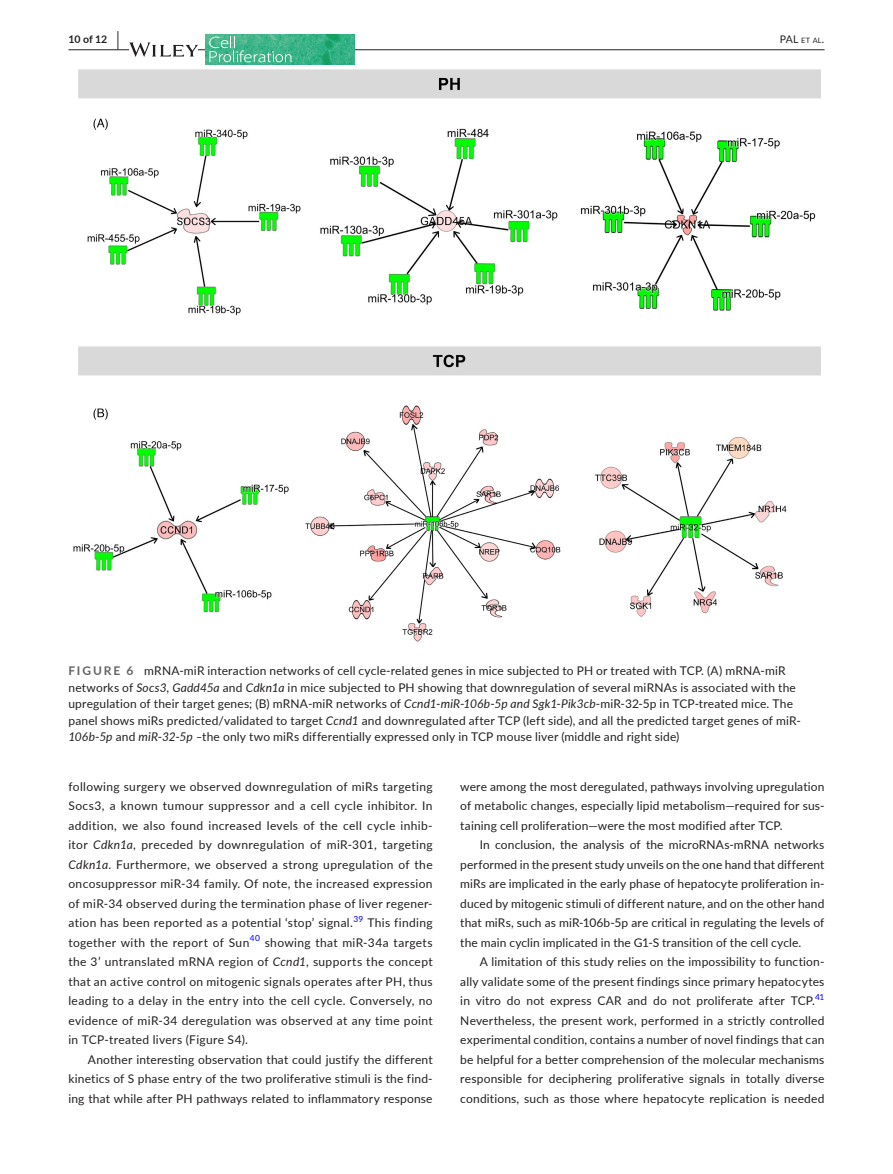
<style>
.page{position:relative;width:893px;height:1174px;background:#fff}
.page>*{position:absolute;margin:0;border:0;box-sizing:border-box;transform-origin:0 0}
.t1{font:12px/19.5px "Lato";letter-spacing:.015em;color:#231f20;text-align:justify}
.t2{font:10.5px "Lato";color:#231f20}
.t3{font:700 10.5px "Lato";color:#231f20}
.t4{font:8.4px "Lato";color:#00f}
.s1{font-size:19.5px}
.s2{font-size:7.35px}
.s3{font-weight:700;color:#636366}
.s4{font-style:italic}
</style>
<div class="page">
<hr style="left:68px;top:49px;width:756px;height:1px;background:#231f20">
<svg style="left:129px;top:42px;width:69px;height:15px"></svg>
<img style="left:206px;top:35px;width:149px;height:30px">
<svg style="left:209px;top:36px;width:82px;height:27px;background:#59be99"></svg>
<img style="left:73px;top:69px;width:748px;height:573px">
<p class="t3" style="left:68px;top:31px;width:52px">10 of 12 <span class="s1">|</span></p>
<p class="t2" style="left:780px;top:31px;width:46px">PAL <span class="s2">et al</span>.</p>
<p class="t1" style="left:68px;top:662px;width:734px;line-height:16.5px;text-align:left"><span class="s3">FIGURE 6</span> mRNA-miR interaction networks of cell cycle-related genes in mice subjected to PH or treated with TCP. (A) mRNA-miR networks of <span class="s4">Socs3</span>, <span class="s4">Gadd45a</span> and <span class="s4">Cdkn1a</span> in mice subjected to PH showing that downregulation of several miRNAs is associated with the upregulation of their target genes; (B) mRNA-miR networks of <span class="s4">Ccnd1</span>-<span class="s4">miR</span>-<span class="s4">106b</span>-<span class="s4">5p and Sgk1</span>-<span class="s4">Pik3cb</span>-miR-32-5p in TCP-treated mice. The panel shows miRs predicted/validated to target <span class="s4">Ccnd1</span> and downregulated after TCP (left side), and all the predicted target genes of miR-<span class="s4">106b</span>-<span class="s4">5p</span> and <span class="s4">miR</span>-<span class="s4">32</span>-<span class="s4">5p –</span>the only two miRs differentially expressed only in TCP mouse liver (middle and right side)</p>
<p class="t1" style="left:68px;top:776px;width:366px">following surgery we observed downregulation of miRs targeting Socs3, a known tumour suppressor and a cell cycle inhibitor. In addition, we also found increased levels of the cell cycle inhib&shy;itor <span class="s4">Cdkn1a</span>, preceded by downregulation of miR-301, targeting <span class="s4">Cdkn1a</span>. Furthermore, we observed a strong upregulation of the oncosuppressor miR-34 family. Of note, the increased expression of miR-34 observed during the termination phase of liver regener&shy;ation has been reported as a potential ‘stop’ signal.</p>
<p class="t4" style="left:353px;top:913px;width:11px">39</p>
<p class="t1" style="left:367px;top:912px;width:67px">This finding</p>
<p class="t1" style="left:68px;top:932px;width:182px">together with the report of Sun</p>
<p class="t4" style="left:250px;top:932px;width:12px">40</p>
<p class="t1" style="left:68px;top:932px;width:366px;text-indent:196px">showing that miR-34a targets the 3’ untranslated mRNA region of <span class="s4">Ccnd1</span>, supports the concept that an active control on mitogenic signals operates after PH, thus leading to a delay in the entry into the cell cycle. Conversely, no evidence of miR-34 deregulation was observed at any time point in TCP-treated livers (Figure S4).</p>
<p class="t1" style="left:68px;top:1049px;width:366px;text-indent:20px">Another interesting observation that could justify the different kinetics of S phase entry of the two proliferative stimuli is the find&shy;ing that while after PH pathways related to inflammatory response</p>
<p class="t1" style="left:460px;top:776px;width:366px">were among the most deregulated, pathways involving upregulation of metabolic changes, especially lipid metabolism—required for sus&shy;taining cell proliferation—were the most modified after TCP.</p>
<p class="t1" style="left:460px;top:834px;width:366px;text-indent:20px">In conclusion, the analysis of the microRNAs-mRNA networks performed in the present study unveils on the one hand that different miRs are implicated in the early phase of hepatocyte proliferation in&shy;duced by mitogenic stimuli of different nature, and on the other hand that miRs, such as miR-106b-5p are critical in regulating the levels of the main cyclin implicated in the G1-S transition of the cell cycle.</p>
<p class="t1" style="left:460px;top:951px;width:366px;text-indent:20px">A limitation of this study relies on the impossibility to function&shy;ally validate some of the present findings since primary hepatocytes in vitro do not express CAR and do not proliferate after TCP.</p>
<p class="t4" style="left:815px;top:991px;width:11px">41</p>
<p class="t1" style="left:460px;top:1010px;width:366px">Nevertheless, the present work, performed in a strictly controlled experimental condition, contains a number of novel findings that can be helpful for a better comprehension of the molecular mechanisms responsible for deciphering proliferative signals in totally diverse conditions, such as those where hepatocyte replication is needed</p>
</div>
